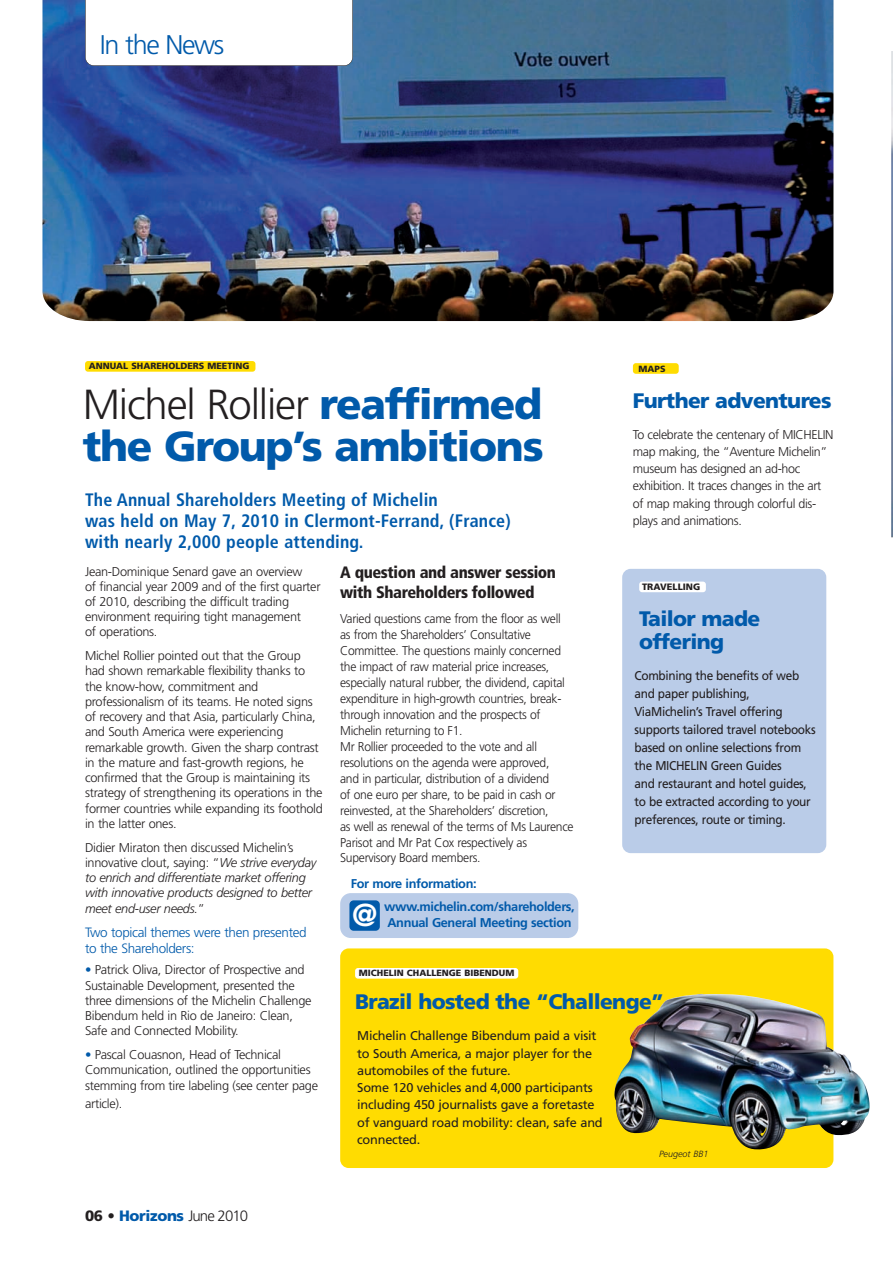
<style>
.page{position:relative;width:893px;height:1263px;background:#fff}
.page>*{position:absolute;margin:0;border:0;box-sizing:border-box;transform-origin:0 0}
.t1{font:900 42px/42px "Frutiger";letter-spacing:-.03em;color:#015aaa}
.t2{font:900 condensed 31.65px "Frutiger";color:#fff}
.t3{font:300 27px "Frutiger";letter-spacing:-.05em;color:#015aaa}
.t4{font:900 21px/22.5px "Frutiger";letter-spacing:-.03em;color:#015aaa}
.t5{font:700 condensed 18px/21px "Frutiger";letter-spacing:.01em;color:#015aaa}
.t6{font:900 condensed 16.5px/19.6px "Frutiger";letter-spacing:-.025em;color:#231f20}
.t7{font:900 15px "Frutiger";letter-spacing:-.025em;color:#015aaa}
.t8{font:300 13.5px/16px "Frutiger";letter-spacing:-.03em;color:#015aaa}
.t9{font:300 12.75px/15.3px "Frutiger";letter-spacing:-.02em;color:#231f20}
.t10{font:300 12.75px/15.9px "Frutiger";letter-spacing:-.02em;color:#231f20;scale:.95 1}
.t11{font:12.75px/18px "Frutiger";letter-spacing:-.03em;color:#231f20;scale:.93 1}
.t12{font:12.75px/17.2px "Frutiger";letter-spacing:-.03em;color:#231f20}
.t13{font:italic 300 12.75px/15.3px "Frutiger";letter-spacing:-.02em;color:#231f20}
.t14{font:700 12.75px/15.8px "Frutiger";letter-spacing:-.03em;color:#015aaa}
.t15{font:900 9.3px "Frutiger";color:#231f20}
.t16{font:900 9px "Frutiger";color:#231f20}
.t17{font:italic 300 9px "Frutiger";color:#231f20}
.s1{font-weight:300;color:#231f20}
.s2{font-style:normal}
.s3{color:#015aaa}
.s4{color:#231f20}
</style>
<div class="page">
<div style="left:340px;top:948px;width:493px;height:220px;background:#ffdc01;border-radius:9px"></div>
<div style="left:633px;top:363px;width:46px;height:11px;background:#ffdc01;border-radius:3px"></div>
<img style="left:43px;top:0;width:790px;height:291px">
<img style="left:43px;top:291px;width:790px;height:30px">
<svg style="left:85px;top:0;width:268px;height:66px"></svg>
<div style="left:622px;top:569px;width:204px;height:284px;background:#bacce8;border-radius:9px"></div>
<div style="left:639px;top:582px;width:67px;height:10px;background:#fff;border-radius:3px"></div>
<div style="left:355px;top:968px;width:163px;height:11px;background:#fff;border-radius:3px"></div>
<div style="left:85px;top:361px;width:170px;height:11px;background:#ffdc01;border-radius:3px"></div>
<div style="left:340px;top:893px;width:238px;height:45px;background:#bacce8;border-radius:11px"></div>
<div style="left:349px;top:900px;width:31px;height:31px;background:#015aaa;border-radius:4px"></div>
<img style="left:614px;top:994px;width:256px;height:156px">
<h3 class="t3" style="left:100px;top:34px;width:126px">In the News</h3>
<p class="t16" style="left:89px;top:363px;width:162px">ANNUAL SHAREHOLDERS MEETING</p>
<h1 class="t1" style="left:83px;top:387px;width:463px"><span class="s1">Michel Rollier</span> reaffirmed the Group’s ambitions</h1>
<h3 class="t5" style="left:85px;top:490px;width:427px">The Annual Shareholders Meeting of Michelin<br>was held on May 7, 2010 in Clermont-Ferrand, (France) with nearly 2,000 people attending.</h3>
<p class="t16" style="left:639px;top:365px;width:28px">MAPS</p>
<h3 class="t4" style="left:633px;top:391px;width:200px">Further adventures</h3>
<p class="t9" style="left:633px;top:427px;width:202px;line-height:17.2px">To celebrate the centenary of MICHELIN map making, the “Aventure Michelin” museum has designed an ad-hoc exhibition. It traces changes in the art of map making through colorful dis&shy;plays and animations.</p>
<p class="t9" style="left:85px;top:564px;width:237px">Jean-Dominique Senard gave an overview<br>of financial year 2009 and of the first quarter of 2010, describing the difficult trading environment requiring tight management<br>of operations.</p>
<p class="t9" style="left:85px;top:649px;width:239px">Michel Rollier pointed out that the Group had shown remarkable flexibility thanks to the know-how, commitment and professionalism of its teams. He noted signs of recovery and that Asia, particularly China, and South America were experiencing remarkable growth. Given the sharp contrast in the mature and fast-growth regions, he confirmed that the Group is maintaining its strategy of strengthening its operations in the former countries while expanding its foothold in the latter ones.</p>
<p class="t13" style="left:85px;top:840px;width:233px"><span class="s2">Didier Miraton then discussed Michelin’s innovative clout, saying: “</span>We strive everyday to enrich and differentiate market offering with innovative products designed to better meet end-user needs.<span class="s2">”</span></p>
<p class="t8" style="left:85px;top:925px;width:223px">Two topical themes were then presented to the Shareholders:</p>
<p class="t9" style="left:85px;top:963px;width:228px"><span class="s3">•</span> Patrick Oliva, Director of Prospective and Sustainable Development, presented the three dimensions of the Michelin Challenge Bibendum held in Rio de Janeiro: Clean, Safe and Connected Mobility.</p>
<p class="t9" style="left:85px;top:1048px;width:235px"><span class="s3">•</span> Pascal Couasnon, Head of Technical<br>Communication, outlined the opportunities stemming from tire labeling (see center page</p>
<p class="t9" style="left:85px;top:1096px;width:39px">article).</p>
<p class="t6" style="left:340px;top:564px;width:217px">A question and answer session with Shareholders followed</p>
<p class="t10" style="left:340px;top:612px;width:247px">Varied questions came from the floor as well as from the Shareholders’ Consultative Committee. The questions mainly concerned the impact of raw material price increases, especially natural rubber, the dividend, capital expenditure in high-growth countries, break&shy;through innovation and the prospects of Michelin returning to F1.<br>Mr Rollier proceeded to the vote and all resolutions on the agenda were approved,<br>and in particular, distribution of a dividend<br>of one euro per share, to be paid in cash or reinvested, at the Shareholders’ discretion,<br>as well as renewal of the terms of Ms Laurence Parisot and Mr Pat Cox respectively as Supervisory Board members.</p>
<p class="t14" style="left:351px;top:877px;width:127px">For more information:</p>
<h2 class="t2" style="left:352px;top:902px;width:27px">@</h2>
<p class="t14" style="left:384px;top:900px;width:192px">www.michelin.com/shareholders,<br>Annual General Meeting section</p>
<p class="t16" style="left:359px;top:970px;width:157px">MICHELIN CHALLENGE BIBENDUM</p>
<p class="t15" style="left:642px;top:583px;width:60px">TRAVELLING</p>
<h3 class="t4" style="left:639px;top:609px;width:123px">Tailor made offering</h3>
<p class="t11" style="left:635px;top:667px;width:196px">Combining the benefits of web and paper publishing,<br>ViaMichelin’s Travel offering supports tailored travel notebooks based on online selections from the MICHELIN Green Guides<br>and restaurant and hotel guides, to be extracted according to your preferences, route or timing.</p>
<h3 class="t4" style="left:355px;top:992px;width:310px">Brazil hosted the “Challenge”</h3>
<p class="t12" style="left:357px;top:1028px;width:247px">Michelin Challenge Bibendum paid a visit to South America, a major player for the automobiles of the future.<br>Some 120 vehicles and 4,000 participants including 450 journalists gave a foretaste of vanguard road mobility: clean, safe and connected.</p>
<p class="t17" style="left:659px;top:1150px;width:51px">Peugeot BB1</p>
<p class="t7" style="left:85px;top:1210px;width:165px"><span class="s4">06 •</span> Horizons <span class="s1">June 2010</span></p>
</div>
